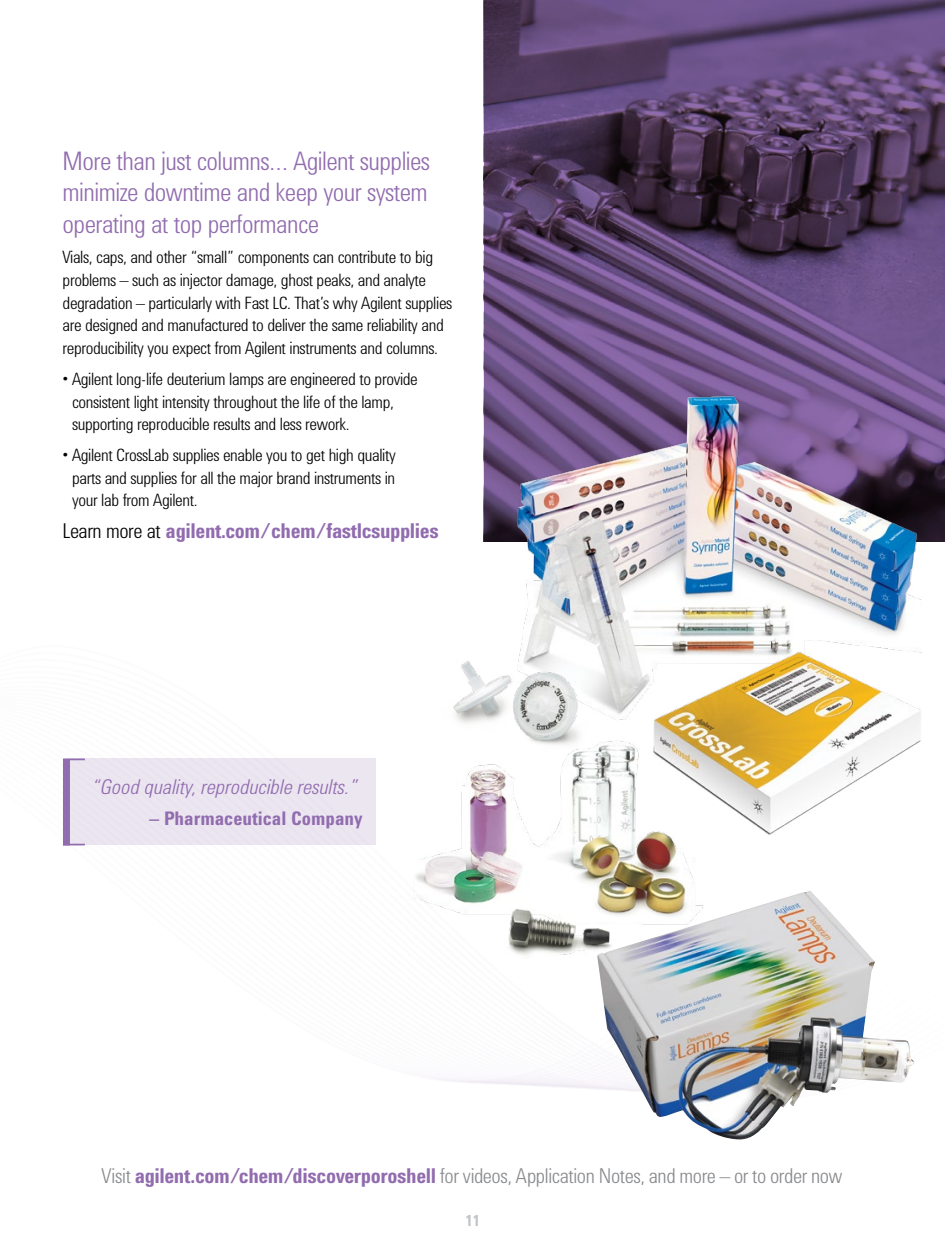
<style>
.page{position:relative;width:945px;height:1260px;background:#fff}
.page>*{position:absolute;margin:0;border:0;box-sizing:border-box;transform-origin:0 0}
.t1{font:300 26.25px/31.5px "Agilent Condensed CFF";letter-spacing:-.02em;color:#916caf;text-align:justify}
.t2{font:300 21px "Agilent Condensed CFF";letter-spacing:-.02em;color:#888a8d}
.t3{font:700 21px "Agilent Condensed CFF";letter-spacing:-.02em;color:#916caf}
.t4{font:italic 300 21px "Agilent Condensed CFF";color:#916caf}
.t5{font:700 19.25px "Agilent Condensed CFF";color:#916caf}
.t6{font:300 17.5px/22.8px "Agilent Condensed CFF";letter-spacing:-.02em;color:#000}
.t7{font:700 15.75px "Agilent Condensed CFF";color:#c2c4c6}
.s1{font-weight:300;color:#000}
.s2{font-weight:700;color:#916caf}
</style>
<div class="page">
<svg style="left:484px;top:0;width:461px;height:542px;background:#5c446f"></svg>
<img style="left:483px;top:384px;width:438px;height:251px">
<div style="left:65px;top:759px;width:310px;height:86px;background:#ece6f1"></div>
<div style="left:63px;top:759px;width:7px;height:86px;background:#916caf"></div>
<svg style="left:70px;top:759px;width:15px;height:1px"></svg>
<svg style="left:70px;top:844px;width:15px;height:1px"></svg>
<img style="left:887px;top:648px;width:35px;height:114px">
<img style="left:414px;top:633px;width:473px;height:323px">
<img style="left:597px;top:891px;width:318px;height:249px">
<h1 class="t1" style="left:63px;top:143px;width:369px">More than just columns… Agilent supplies minimize downtime and keep your system operating at top performance</h1>
<p class="t6" style="left:63px;top:244px;width:391px">Vials, caps, and other “small” components can contribute to big problems – such as injector damage, ghost peaks, and analyte degradation – particularly with Fast LC. That’s why Agilent supplies are designed and manufactured to deliver the same reliability and reproducibility you expect from Agilent instruments and columns.</p>
<p class="t6" style="left:72px;top:366px;width:347px;text-indent:-9px">• Agilent long-life deuterium lamps are engineered to provide consistent light intensity throughout the life of the lamp, supporting reproducible results and less rework.</p>
<p class="t6" style="left:72px;top:442px;width:325px;text-align:justify;text-indent:-9px">• Agilent CrossLab supplies enable you to get high quality parts and supplies for all the major brand instruments in your lab from Agilent.</p>
<p class="t3" style="left:63px;top:515px;width:378px"><span class="s1">Learn more at</span> agilent.com/chem/fastlcsupplies</p>
<p class="t4" style="left:92px;top:771px;width:268px">“Good quality, reproducible results.”</p>
<p class="t5" style="left:150px;top:804px;width:215px">– Pharmaceutical Company</p>
<p class="t2" style="left:101px;top:1160px;width:742px">Visit <span class="s2">agilent.com/chem/discoverporoshell</span> for videos, Application Notes, and more – or to order now</p>
<p class="t7" style="left:465px;top:1208px;width:16px">11</p>
</div>
